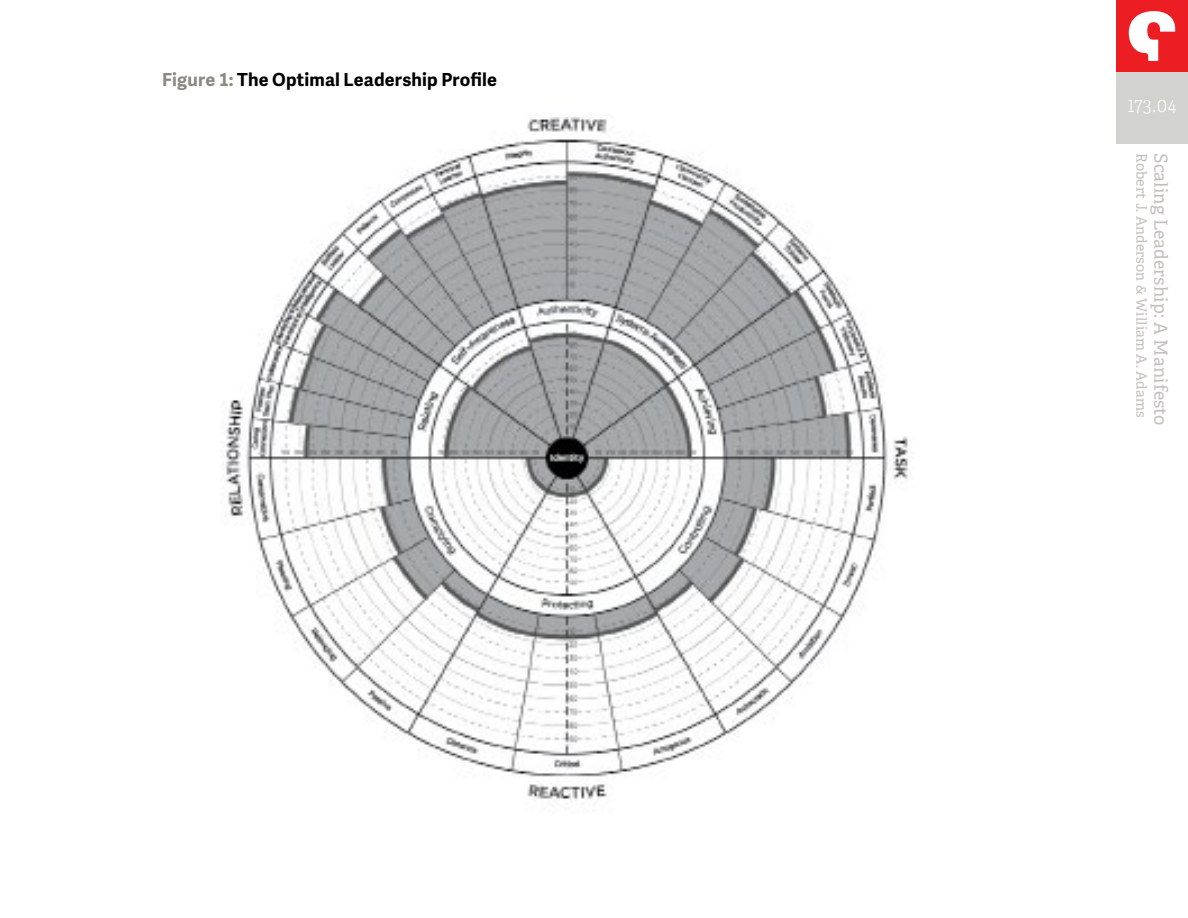
<style>
.page{position:relative;width:1188px;height:918px;background:#fff}
.page>*{position:absolute;margin:0;border:0;box-sizing:border-box;transform-origin:0 0}
.t1{font:21px "Adelle Condensed Th";color:#fff}
.CT_L3_head{font:700 18px "Adelle Sans";letter-spacing:.01em;color:#000}
.t2{font:18px "Adelle PE";letter-spacing:.01em;color:#bdb9b5}
.t3{font:14.25px "Adelle PE";letter-spacing:.01em;color:#bdb9b5}
.s1{color:#8d8881}
</style>
<div class="page">
<div style="left:1116px;top:72px;width:72px;height:72px;background:#cecdc9"></div>
<div style="left:1116px;top:0;width:72px;height:72px;background:#ed1d24"></div>
<svg style="left:1129px;top:11px;width:46px;height:50px"></svg>
<img style="left:223px;top:117px;width:686px;height:688px">
<p class="CT_L3_head" style="left:162px;top:66px;width:336px"><span class="s1">Figure 1:</span> The Optimal Leadership Profile</p>
<p class="t1" style="left:1128px;top:90px;width:50px">173.04</p>
<p class="t3" style="left:1152px;top:153px;width:266px;rotate:90deg">Robert J. Anderson &amp; William A. Adams</p>
<p class="t2" style="left:1174px;top:153px;width:274px;rotate:90deg">Scaling Leadership: A Manifesto</p>
</div>
